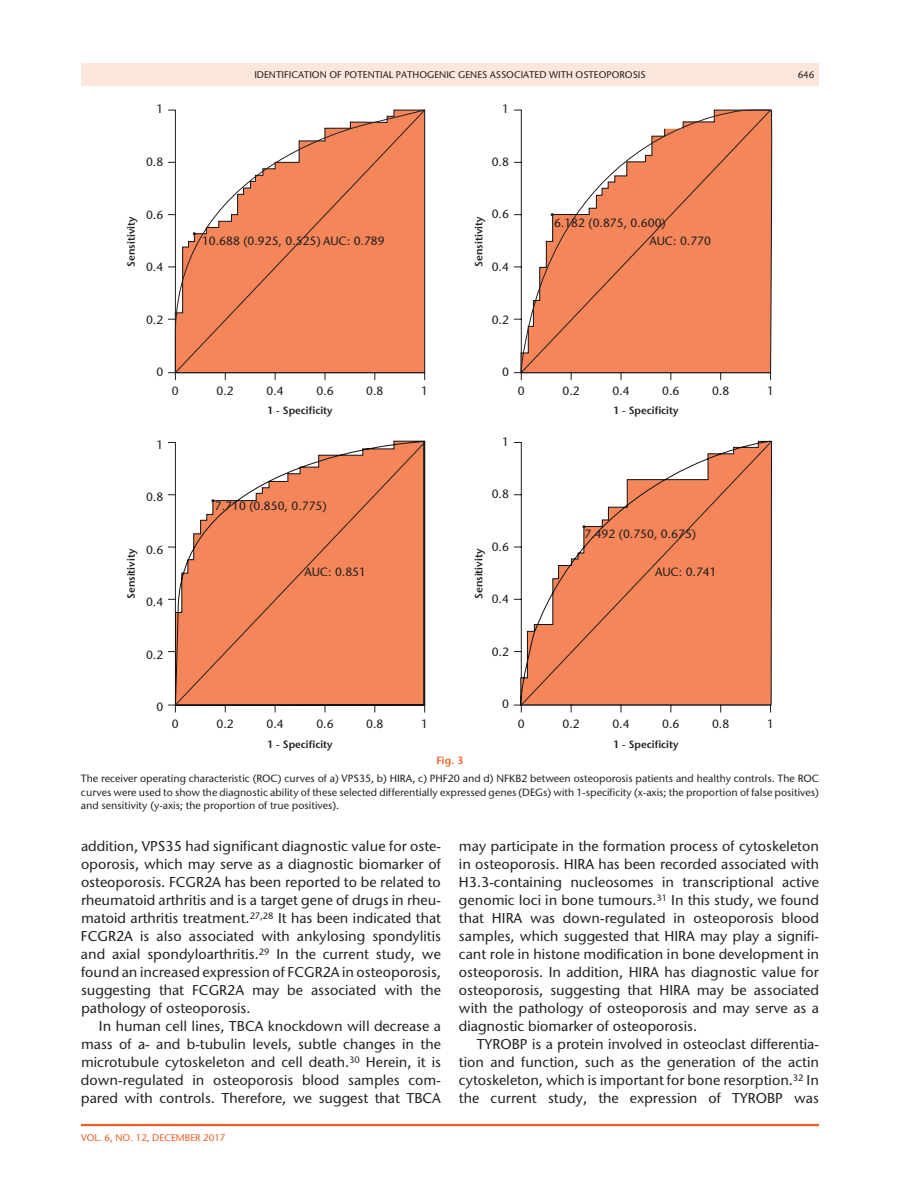
<style>
.page{position:relative;width:918px;height:1188px;background:#fff}
.page>*{position:absolute;margin:0;border:0;box-sizing:border-box;transform-origin:0 0}
.t1{font:500 14.25px/18px "Stone Sans ITC Pro";color:#231f20;text-align:justify}
.t2{font:500 12px/18px "Stone Sans Std";color:#231f20}
.t3{font:500 10.5px/13.5px "Stone Sans ITC Pro";color:#231f20}
.t4{font:600 10.5px "Stone Sans Std";color:#231f20}
.t5{font:600 10.5px "Stone Sans ITC Pro";color:#f25d23}
.t6{font:500 9.75px "Stone Sans ITC Pro";color:#231f20}
.t7{font:500 9.75px "Stone Sans ITC Pro";color:#f25d23}
</style>
<div class="page">
<div style="left:81px;top:63px;width:738px;height:23px;background:#fde7dc"></div>
<hr style="left:81px;top:1124px;width:738px;height:2px;background:#f25d23">
<svg style="left:174px;top:109px;width:252px;height:265px"></svg>
<svg style="left:514px;top:372px;width:8px;height:8px"></svg>
<svg style="left:520px;top:109px;width:252px;height:265px"></svg>
<svg style="left:168px;top:705px;width:8px;height:7px"></svg>
<svg style="left:174px;top:441px;width:252px;height:265px;background:#f09570"></svg>
<svg style="left:514px;top:705px;width:8px;height:7px"></svg>
<svg style="left:520px;top:441px;width:252px;height:265px"></svg>
<svg style="left:211px;top:499px;width:4px;height:3px"></svg>
<svg style="left:582px;top:525px;width:4px;height:3px"></svg>
<p class="t2" style="left:156px;top:100px;width:8px">1</p>
<p class="t6" style="left:254px;top:68px;width:20px">Identifi</p>
<p class="t6" style="left:291px;top:68px;width:83px">cation of potentia</p>
<p class="t6" style="left:389px;top:68px;width:14px">l path</p>
<p class="t6" style="left:419px;top:68px;width:137px">ogenic genes associated with</p>
<p class="t6" style="left:576px;top:68px;width:63px">osteoporosis</p>
<p class="t6" style="left:798px;top:68px;width:18px">646</p>
<p class="t2" style="left:502px;top:100px;width:8px">1</p>
<p class="t2" style="left:146px;top:153px;width:19px">0.8</p>
<p class="t4" style="left:125px;top:267px;width:52px;rotate:-90deg">Sensitivity</p>
<p class="t2" style="left:146px;top:205px;width:19px">0.6</p>
<p class="t2" style="left:146px;top:258px;width:19px">0.4</p>
<p class="t2" style="left:146px;top:310px;width:19px">0.2</p>
<p class="t2" style="left:202px;top:231px;width:184px">10.688 (0.925, 0.525) AUC: 0.789</p>
<p class="t2" style="left:492px;top:153px;width:19px">0.8</p>
<p class="t2" style="left:492px;top:205px;width:19px">0.6</p>
<p class="t4" style="left:473px;top:267px;width:52px;rotate:-90deg">Sensitivity</p>
<p class="t2" style="left:492px;top:258px;width:19px">0.4</p>
<p class="t2" style="left:492px;top:310px;width:19px">0.2</p>
<p class="t2" style="left:649px;top:213px;width:63px;text-indent:-95px">6.182 (0.875, 0.600)<br>AUC: 0.770</p>
<p class="t2" style="left:156px;top:363px;width:8px">0</p>
<p class="t2" style="left:156px;top:436px;width:8px">1</p>
<p class="t2" style="left:172px;top:382px;width:8px">0</p>
<p class="t2" style="left:217px;top:382px;width:19px">0.2</p>
<p class="t2" style="left:266px;top:382px;width:19px">0.4</p>
<p class="t4" style="left:267px;top:404px;width:67px">1 - Specificity</p>
<p class="t2" style="left:316px;top:382px;width:19px">0.6</p>
<p class="t2" style="left:366px;top:382px;width:19px">0.8</p>
<p class="t2" style="left:421px;top:382px;width:8px">1</p>
<p class="t2" style="left:502px;top:363px;width:8px">0</p>
<p class="t2" style="left:502px;top:433px;width:8px">1</p>
<p class="t2" style="left:518px;top:382px;width:8px">0</p>
<p class="t2" style="left:562px;top:382px;width:19px">0.2</p>
<p class="t2" style="left:612px;top:382px;width:19px">0.4</p>
<p class="t4" style="left:613px;top:404px;width:67px">1 - Specificity</p>
<p class="t2" style="left:662px;top:382px;width:19px">0.6</p>
<p class="t2" style="left:712px;top:382px;width:19px">0.8</p>
<p class="t2" style="left:767px;top:382px;width:8px">1</p>
<p class="t2" style="left:146px;top:488px;width:19px">0.8</p>
<p class="t4" style="left:125px;top:599px;width:52px;rotate:-90deg">Sensitivity</p>
<p class="t2" style="left:146px;top:541px;width:19px">0.6</p>
<p class="t2" style="left:146px;top:593px;width:19px">0.4</p>
<p class="t2" style="left:215px;top:497px;width:113px">7.710 (0.850, 0.775)</p>
<p class="t2" style="left:304px;top:563px;width:63px">AUC: 0.851</p>
<p class="t2" style="left:492px;top:485px;width:19px">0.8</p>
<p class="t2" style="left:492px;top:538px;width:19px">0.6</p>
<p class="t4" style="left:473px;top:599px;width:52px;rotate:-90deg">Sensitivity</p>
<p class="t2" style="left:492px;top:590px;width:19px">0.4</p>
<p class="t2" style="left:584px;top:524px;width:113px">7.492 (0.750, 0.675)</p>
<p class="t2" style="left:655px;top:563px;width:63px">AUC: 0.741</p>
<p class="t2" style="left:146px;top:646px;width:19px">0.2</p>
<p class="t2" style="left:156px;top:698px;width:8px">0</p>
<p class="t2" style="left:316px;top:715px;width:19px">0.6</p>
<p class="t2" style="left:366px;top:715px;width:19px">0.8</p>
<p class="t2" style="left:421px;top:715px;width:8px">1</p>
<p class="t2" style="left:172px;top:715px;width:8px">0</p>
<p class="t2" style="left:217px;top:715px;width:19px">0.2</p>
<p class="t2" style="left:266px;top:715px;width:19px">0.4</p>
<p class="t4" style="left:267px;top:738px;width:67px">1 - Specificity</p>
<p class="t5" style="left:436px;top:754px;width:29px">Fig. 3</p>
<p class="t2" style="left:492px;top:643px;width:19px">0.2</p>
<p class="t2" style="left:502px;top:695px;width:8px">0</p>
<p class="t2" style="left:662px;top:715px;width:19px">0.6</p>
<p class="t2" style="left:712px;top:715px;width:19px">0.8</p>
<p class="t2" style="left:767px;top:715px;width:8px">1</p>
<p class="t2" style="left:518px;top:715px;width:8px">0</p>
<p class="t2" style="left:562px;top:715px;width:19px">0.2</p>
<p class="t2" style="left:612px;top:715px;width:19px">0.4</p>
<p class="t4" style="left:613px;top:738px;width:67px">1 - Specificity</p>
<p class="t3" style="left:81px;top:772px;width:184px">The receiver operating characteristic (ROC</p>
<p class="t3" style="left:81px;top:772px;width:739px;text-indent:197px">) curves of a) VPS35, b) HIRA, c) PHF20 and d) NFKB2 between osteoporosis patients and healthy controls. The ROC curves were used to show the diagnostic ability of these selected differentially expressed genes (DEGs) with 1-specificity (x-axis; the proportion of false positives) and sensitivity (y-axis; the proportion of true positives).</p>
<p class="t1" style="left:81px;top:837px;width:362px">addition, VPS35 had significant diagnostic value for oste&shy;oporosis, which may serve as a diagnostic biomarker of osteoporosis. FCGR2A has been reported to be related to rheumatoid arthritis and is a target gene of drugs in rheu&shy;matoid arthritis treatment.<sup>27,28</sup> It has been indicated that FCGR2A is also associated with ankylosing spondylitis and axial spondyloarthritis.<sup>29</sup> In the current study, we found an increased expression of FCGR2A in osteoporosis, suggesting that FCGR2A may be associated with the pathology of osteoporosis.</p>
<p class="t1" style="left:81px;top:1017px;width:362px;text-indent:18px">In human cell lines, TBCA knockdown will decrease a mass of a- and b-tubulin levels, subtle changes in the microtubule cytoskeleton and cell death.<sup>30</sup> Herein, it is down-regulated in osteoporosis blood samples com&shy;pared with controls. Therefore, we suggest that TBCA</p>
<p class="t7" style="left:81px;top:1132px;width:146px">vol. 6, No. 12, December 2017</p>
<p class="t1" style="left:459px;top:837px;width:362px">may participate in the formation process of cytoskeleton</p>
<p class="t1" style="left:459px;top:855px;width:362px">in osteoporosis. HIRA has been recorded associated with</p>
<p class="t1" style="left:459px;top:873px;width:362px">H3.3-containing nucleosomes in transcriptional active</p>
<p class="t1" style="left:459px;top:891px;width:362px">genomic loci in bone tumours.<sup>31</sup> In this study, we found</p>
<p class="t1" style="left:459px;top:909px;width:362px">that HIRA was down-regulated in osteoporosis blood</p>
<p class="t1" style="left:459px;top:927px;width:362px">samples, which suggested that HIRA may play a signifi-</p>
<p class="t1" style="left:459px;top:945px;width:362px">cant role in histone modification in bone development in</p>
<p class="t1" style="left:459px;top:963px;width:362px">osteoporosis. In addition, HIRA has diagnostic value for</p>
<p class="t1" style="left:459px;top:981px;width:362px">osteoporosis, suggesting that HIRA may be associated</p>
<p class="t1" style="left:459px;top:999px;width:361px">with the pathology of osteoporosis and may serve as a</p>
<p class="t1" style="left:459px;top:1017px;width:240px">diagnostic biomarker of osteoporosis.</p>
<p class="t1" style="left:477px;top:1035px;width:26px">TYROB</p>
<p class="t1" style="left:459px;top:1035px;width:362px;text-indent:61px">P is a protein involved in osteoclast differentia&shy;tion and function, such as the generation of the actin cytoskeleton, which is important for bone resorption.<sup>32</sup> In the current study, the expression of TYROB</p>
<p class="t1" style="left:775px;top:1089px;width:45px">P was</p>
</div>
